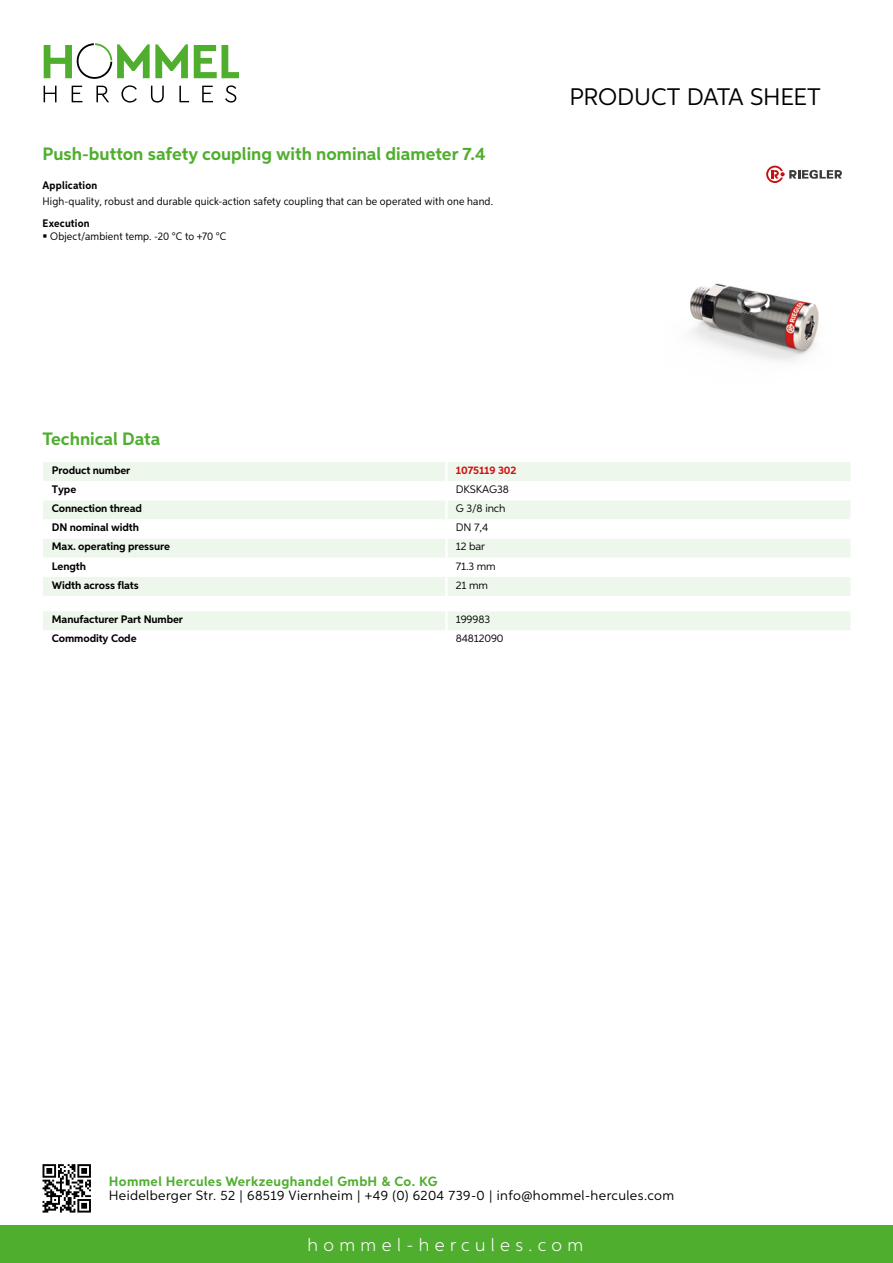
<style>
.page{position:relative;width:893px;height:1263px;background:#fff}
.page>*{position:absolute;margin:0;border:0;box-sizing:border-box;transform-origin:0 0}
.t1{font:24px "Aspira";letter-spacing:-.01em;color:#000}
.t2{font:700 18px "Aspira";color:#50ae2f}
.t3{font:300 18px "Aspira";letter-spacing:.3em;color:#fff}
.t4{font:13.5px "Aspira";letter-spacing:.03em;color:#000}
.t5{font:700 13.5px "Aspira";letter-spacing:.03em;color:#50ae2f}
.t6{font:700 10.95px "Aspira";letter-spacing:-.01em;color:#000}
.t7{font:10.95px "Aspira Nar";letter-spacing:.015em;color:#000}
.t8{font:10.95px "Aspira";letter-spacing:-.01em;color:#000}
.t9{font:700 10.95px "Aspira Nar";letter-spacing:.015em;color:#000}
.t10{font:700 10.95px "Aspira";letter-spacing:-.01em;color:#cd1013}
</style>
<div class="page">
<div style="left:0;top:1226px;width:893px;height:37px;background:#50ae2f"></div>
<svg style="left:43px;top:1164px;width:48px;height:48px"></svg>
<svg style="left:194px;top:45px;width:45px;height:33px"></svg>
<svg style="left:44px;top:43px;width:144px;height:36px"></svg>
<svg style="left:44px;top:86px;width:13px;height:16px"></svg>
<svg style="left:72px;top:86px;width:10px;height:16px"></svg>
<svg style="left:96px;top:86px;width:13px;height:16px"></svg>
<svg style="left:121px;top:85px;width:16px;height:18px"></svg>
<svg style="left:151px;top:86px;width:13px;height:17px"></svg>
<svg style="left:179px;top:86px;width:10px;height:16px"></svg>
<svg style="left:202px;top:86px;width:11px;height:16px"></svg>
<svg style="left:225px;top:85px;width:11px;height:18px"></svg>
<div style="left:43px;top:462px;width:807px;height:134px;background:#eef7eb"></div>
<svg style="left:43px;top:481px;width:807px;height:96px"></svg>
<hr style="left:445px;top:462px;width:3px;height:19px;background:#fff">
<hr style="left:445px;top:481px;width:3px;height:19px;background:#fff">
<hr style="left:445px;top:500px;width:3px;height:19px;background:#fff">
<hr style="left:445px;top:519px;width:3px;height:20px;background:#fff">
<hr style="left:445px;top:539px;width:3px;height:19px;background:#fff">
<hr style="left:445px;top:558px;width:3px;height:19px;background:#fff">
<hr style="left:445px;top:577px;width:3px;height:19px;background:#fff">
<div style="left:43px;top:611px;width:807px;height:19px;background:#eef7eb"></div>
<img style="left:690px;top:283px;width:129px;height:78px">
<svg style="left:766px;top:166px;width:76px;height:17px"></svg>
<h2 class="t2" style="left:43px;top:142px;width:444px">Push-button safety coupling with nominal diameter 7.4</h2>
<p class="t9" style="left:43px;top:179px;width:56px">Application</p>
<p class="t7" style="left:43px;top:194px;width:452px">High-quality, robust and durable quick-action safety coupling that can be operated with one hand.</p>
<p class="t9" style="left:43px;top:216px;width:49px">Execution</p>
<p class="t7" style="left:50px;top:229px;width:178px">Object/ambient temp. -20 °C to +70 °C</p>
<h1 class="t1" style="left:569px;top:82px;width:253px">Product data sh eet</h1>
<h2 class="t2" style="left:43px;top:428px;width:120px">Technical Data</h2>
<p class="t6" style="left:52px;top:463px;width:80px">Product number</p>
<p class="t10" style="left:456px;top:463px;width:62px">1075119 302</p>
<p class="t6" style="left:52px;top:483px;width:26px">Type</p>
<p class="t8" style="left:456px;top:483px;width:54px">DKSKAG38</p>
<p class="t6" style="left:52px;top:502px;width:92px">Connection thread</p>
<p class="t8" style="left:456px;top:502px;width:51px">G 3/8 inch</p>
<p class="t6" style="left:52px;top:521px;width:89px">DN nominal width</p>
<p class="t8" style="left:456px;top:521px;width:34px">DN 7,4</p>
<p class="t6" style="left:52px;top:540px;width:120px">Max. operating pressure</p>
<p class="t8" style="left:456px;top:540px;width:31px">12 bar</p>
<p class="t6" style="left:52px;top:559px;width:36px">Length</p>
<p class="t8" style="left:456px;top:559px;width:41px">71.3 mm</p>
<p class="t6" style="left:52px;top:578px;width:88px">Width across flats</p>
<p class="t8" style="left:456px;top:578px;width:34px">21 mm</p>
<p class="t6" style="left:52px;top:613px;width:133px">Manufacturer Part Number</p>
<p class="t8" style="left:456px;top:613px;width:36px">199983</p>
<p class="t6" style="left:52px;top:632px;width:86px">Commodity Code</p>
<p class="t8" style="left:456px;top:632px;width:49px">84812090</p>
<p class="t5" style="left:109px;top:1172px;width:330px">Hommel Hercules Werkzeughandel GmbH &amp; Co. KG</p>
<p class="t4" style="left:109px;top:1187px;width:567px">Heidelberger Str. 52 | 68519 Viernheim | +49 (0) 6204 739-0 | info@hommel-hercules.com</p>
<h2 class="t3" style="left:307px;top:1234px;width:277px">hommel-hercules.com</h2>
</div>
